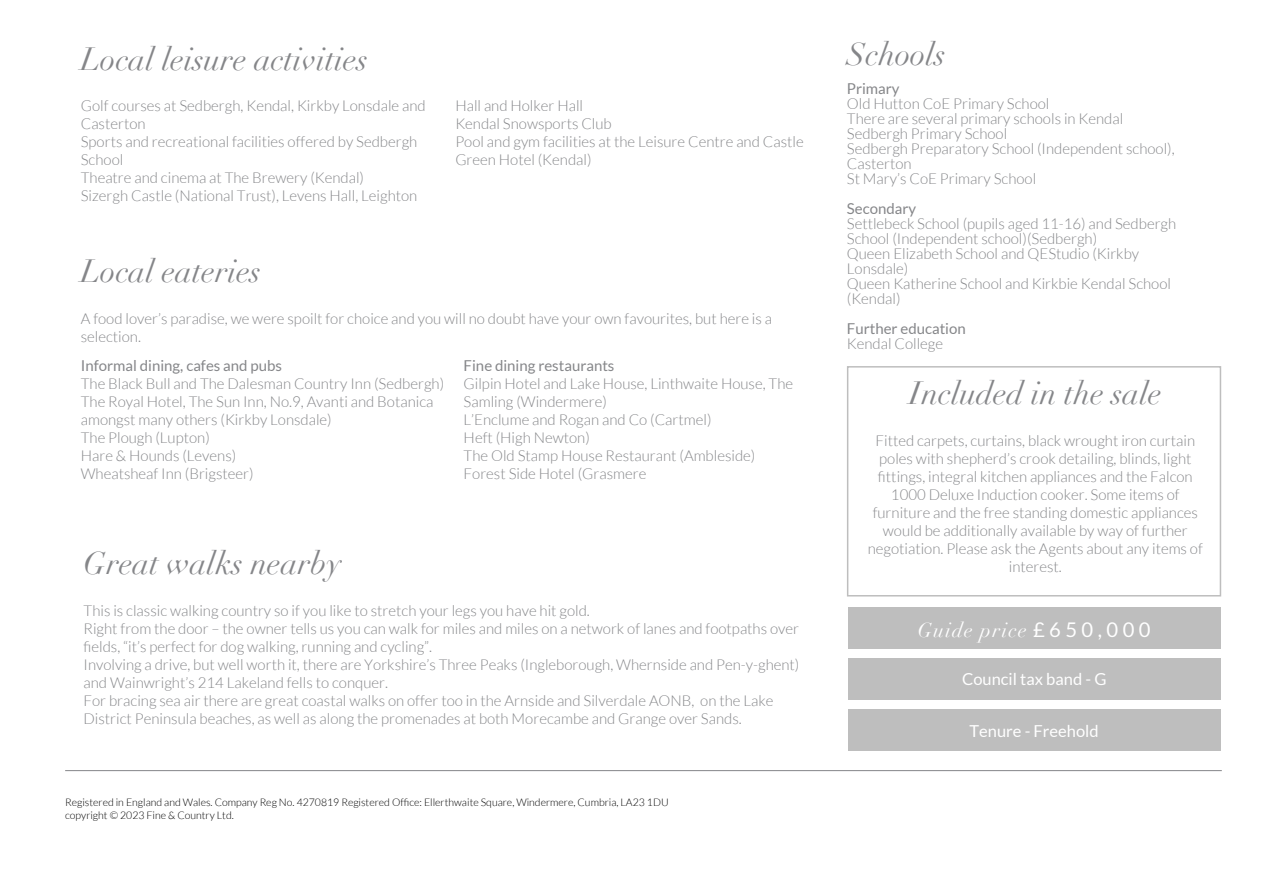
<style>
.page{position:relative;width:1263px;height:893px;background:#fff}
.page>*{position:absolute;margin:0;border:0;box-sizing:border-box;transform-origin:0 0}
.t1{font:italic 31.5px "Didot";color:#858689}
.t2{font:italic 20.25px "Didot";letter-spacing:.06em;color:#fff}
.t3{font:16.5px "Lato";color:#fff}
.t4{font:300 15px/18px "Lato";color:#858689}
.t5{font:15px "Lato";color:#858689}
.t6{font:300 10.5px/13.5px "Lato";color:#000}
.s1{font-family:"Lato";font-style:normal}
</style>
<div class="page">
<hr style="left:65px;top:770px;width:1157px;height:1px;background:#858689">
<div style="left:847px;top:366px;width:374px;height:230px;border:2px solid #bebebe"></div>
<div style="left:848px;top:607px;width:373px;height:41px;background:#bebebe"></div>
<div style="left:848px;top:658px;width:373px;height:41px;background:#bebebe"></div>
<div style="left:848px;top:709px;width:372px;height:42px;background:#bebebe"></div>
<h1 class="t1" style="left:81px;top:39px;width:288px">Local leisure activities</h1>
<p class="t4" style="left:81px;top:97px;width:346px">Golf courses at Sedbergh, Kendal, Kirkby Lonsdale and Casterton<br>Sports and recreational facilities offered by Sedbergh School<br>Theatre and cinema at The Brewery (Kendal)<br>Sizergh Castle (National Trust), Levens Hall, Leighton</p>
<p class="t4" style="left:455px;top:97px;width:350px">Hall and Holker Hall<br>Kendal Snowsports Club<br>Pool and gym facilities at the Leisure Centre and Castle<br>Green Hotel (Kendal)</p>
<h1 class="t1" style="left:81px;top:252px;width:182px">Local eateries</h1>
<p class="t4" style="left:81px;top:310px;width:693px">A food lover’s paradise, we were spoilt for choice and you will no doubt have your own favourites, but here is a selection.</p>
<p class="t5" style="left:81px;top:357px;width:203px">Informal dining, cafes and pubs</p>
<p class="t4" style="left:81px;top:375px;width:365px">The Black Bull and The Dalesman Country Inn (Sedbergh)<br>The Royal Hotel, The Sun Inn, No.9, Avanti and Botanica amongst many others (Kirkby Lonsdale)<br>The Plough (Lupton)<br>Hare &amp; Hounds (Levens)<br>Wheatsheaf Inn (Brigsteer)</p>
<p class="t5" style="left:464px;top:357px;width:152px">Fine dining restaurants</p>
<p class="t4" style="left:464px;top:375px;width:331px">Gilpin Hotel and Lake House, Linthwaite House, The Samling (Windermere)<br>L’Enclume and Rogan and Co (Cartmel)<br>Heft (High Newton)<br>The Old Stamp House Restaurant (Ambleside)<br>Forest Side Hotel (Grasmere</p>
<h1 class="t1" style="left:84px;top:544px;width:259px">Great walks nearby</h1>
<p class="t4" style="left:84px;top:602px;width:717px">This is classic walking country so if you like to stretch your legs you have hit gold.<br>Right from the door – the owner tells us you can walk for miles and miles on a network of lanes and footpaths over fields, “it’s perfect for dog walking, running and cycling”.<br>Involving a drive, but well worth it, there are Yorkshire’s Three Peaks (Ingleborough, Whernside and Pen-y-ghent) and Wainwright’s 214 Lakeland fells to conquer.<br>For bracing sea air there are great coastal walks on offer too in the Arnside and Silverdale AONB, on the Lake District Peninsula beaches, as well as along the promenades at both Morecambe and Grange over Sands.</p>
<p class="t6" style="left:65px;top:795px;width:605px">Registered in England and Wales. Company Reg No. 4270819 Registered Office: Ellerthwaite Square, Windermere, Cumbria, LA23 1DU copyright © 2023 Fine &amp; Country Ltd.</p>
<h1 class="t1" style="left:847px;top:35px;width:100px">Schools</h1>
<p class="t5" style="left:847px;top:80px;width:54px">Primary</p>
<p class="t4" style="left:847px;top:96px;width:329px;line-height:15px">Old Hutton CoE Primary School<br>There are several primary schools in Kendal<br>Sedbergh Primary School<br>Sedbergh Preparatory School (Independent school),<br>Casterton<br>St Mary’s CoE Primary School</p>
<p class="t5" style="left:847px;top:200px;width:71px">Secondary</p>
<p class="t4" style="left:847px;top:216px;width:331px;line-height:15px">Settlebeck School (pupils aged 11-16) and Sedbergh School (Independent school)(Sedbergh)<br>Queen Elizabeth School and QEStudio (Kirkby Lonsdale)<br>Queen Katherine School and Kirkbie Kendal School (Kendal)</p>
<p class="t5" style="left:847px;top:320px;width:120px">Further education</p>
<p class="t4" style="left:847px;top:335px;width:98px">Kendal College</p>
<h1 class="t1" style="left:909px;top:374px;width:254px">Included in the sale</h1>
<p class="t4" style="left:868px;top:432px;width:337px;text-align:center">Fitted carpets, curtains, black wrought iron curtain poles with shepherd’s crook detailing, blinds, light fittings, integral kitchen appliances and the Falcon 1000 Deluxe Induction cooker. Some items of furniture and the free standing domestic appliances would be additionally available by way of further negotiation. Please ask the Agents about any items of interest.</p>
<h2 class="t2" style="left:918px;top:617px;width:234px">Guide price <span class="s1">£650,000</span></h2>
<p class="t3" style="left:962px;top:670px;width:146px">Council tax band - G</p>
<p class="t3" style="left:969px;top:722px;width:131px">Tenure - Freehold</p>
</div>
